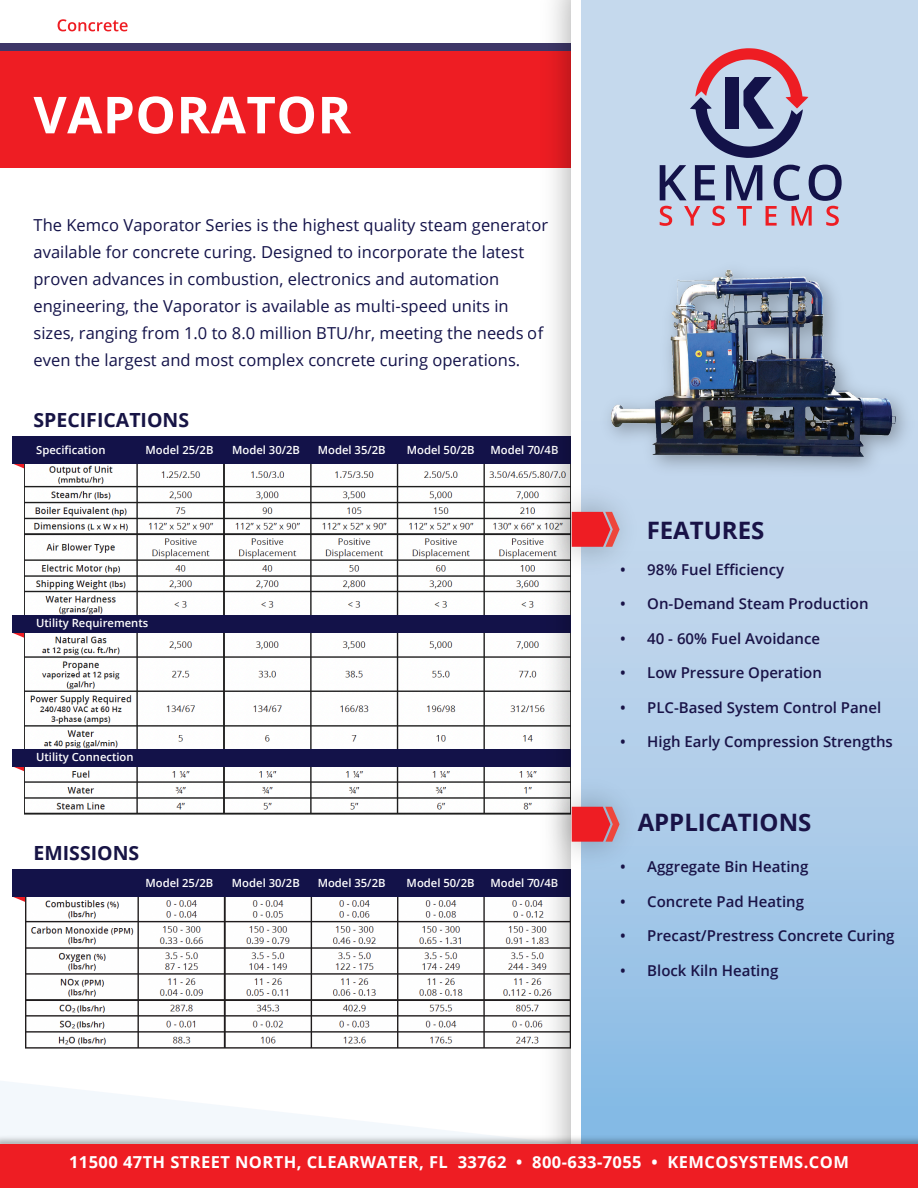
<style>
.page{position:relative;width:918px;height:1188px;background:#fff}
.page>*{position:absolute;margin:0;border:0;box-sizing:border-box;transform-origin:0 0}
.t1{font:700 51px "Open Sans";letter-spacing:.01em;color:#fff}
.t2{font:700 24px "Open Sans";color:#191347}
.t3{font:700 19.5px "Open Sans";color:#171445}
.t4{font:16.5px/27px "Open Sans";color:#131249}
.t5{font:700 16.5px "Open Sans";letter-spacing:.025em;color:#fff}
.t6{font:600 15px "Open Sans";color:#191347}
.t7{font:600 11.25px "Open Sans";color:#fff}
</style>
<div class="page">
<svg style="left:13px;top:897px;width:12px;height:5px"></svg>
<img style="left:25px;top:897px;width:504px;height:152px">
<svg style="left:14px;top:767px;width:11px;height:6px"></svg>
<svg style="left:13px;top:633px;width:12px;height:6px"></svg>
<svg style="left:13px;top:464px;width:12px;height:6px"></svg>
<img style="left:25px;top:464px;width:504px;height:351px">
<div style="left:13px;top:436px;width:559px;height:28px;background:#131249"></div>
<div style="left:0;top:43px;width:572px;height:9px;background:#3e3768"></div>
<div style="left:0;top:52px;width:572px;height:116px;background:#ee1d23"></div>
<svg style="left:0;top:1081px;width:464px;height:52px"></svg>
<svg style="left:58px;top:19px;width:70px;height:12px"></svg>
<div style="left:13px;top:615px;width:559px;height:18px;background:#131249"></div>
<div style="left:13px;top:749px;width:559px;height:18px;background:#131249"></div>
<div style="left:13px;top:869px;width:559px;height:28px;background:#131249"></div>
<img style="left:529px;top:0;width:43px;height:1133px">
<svg style="left:582px;top:0;width:336px;height:1133px"></svg>
<img style="left:532px;top:471px;width:120px;height:116px">
<svg style="left:572px;top:512px;width:48px;height:35px"></svg>
<img style="left:532px;top:766px;width:120px;height:116px">
<svg style="left:572px;top:807px;width:48px;height:35px"></svg>
<svg style="left:690px;top:48px;width:118px;height:110px"></svg>
<div style="left:725px;top:77px;width:13px;height:52px;background:#131249"></div>
<svg style="left:660px;top:165px;width:182px;height:61px"></svg>
<img style="left:0;top:1133px;width:918px;height:11px">
<div style="left:0;top:1144px;width:918px;height:44px;background:#ee1d23"></div>
<img style="left:594px;top:252px;width:324px;height:231px">
<img style="left:606px;top:266px;width:295px;height:198px">
<h1 class="t1" style="left:34px;top:79px;width:319px">VAPORATOR</h1>
<p class="t4" style="left:34px;top:211px;width:516px">The Kemco Vaporator Series is the highest quality steam generator available for concrete curing. Designed to incorporate the latest proven advances in combustion, electronics and automation engineering, the Vaporator is available as multi-speed units in sizes, ranging from 1.0 to 8.0 million BTU/hr, meeting the needs of even the largest and most complex concrete curing operations.</p>
<p class="t3" style="left:34px;top:406px;width:157px">SPECIFICATIONS</p>
<p class="t7" style="left:36px;top:443px;width:71px">Specification</p>
<p class="t7" style="left:146px;top:443px;width:69px">Model 25/2B</p>
<p class="t7" style="left:232px;top:443px;width:69px">Model 30/2B</p>
<p class="t7" style="left:318px;top:443px;width:69px">Model 35/2B</p>
<p class="t7" style="left:407px;top:443px;width:69px">Model 50/2B</p>
<p class="t7" style="left:491px;top:443px;width:69px">Model 70/4B</p>
<p class="t7" style="left:36px;top:616px;width:114px">Utility Requirements</p>
<p class="t7" style="left:36px;top:749px;width:99px">Utility Connection</p>
<p class="t3" style="left:34px;top:839px;width:107px">EMISSIONS</p>
<p class="t7" style="left:145px;top:876px;width:69px">Model 25/2B</p>
<p class="t7" style="left:232px;top:876px;width:69px">Model 30/2B</p>
<p class="t7" style="left:318px;top:876px;width:69px">Model 35/2B</p>
<p class="t7" style="left:407px;top:876px;width:69px">Model 50/2B</p>
<p class="t7" style="left:490px;top:876px;width:69px">Model 70/4B</p>
<h2 class="t2" style="left:647px;top:513px;width:119px">FEATURES</h2>
<p class="t6" style="left:620px;top:559px;width:165px">• 98% Fuel Efficiency</p>
<p class="t6" style="left:620px;top:594px;width:250px">• On-Demand Steam Production</p>
<p class="t6" style="left:620px;top:628px;width:201px">• 40 - 60% Fuel Avoidance</p>
<p class="t6" style="left:620px;top:663px;width:203px">• Low Pressure Operation</p>
<p class="t6" style="left:620px;top:697px;width:262px">• PLC-Based System Control Panel</p>
<p class="t6" style="left:620px;top:732px;width:274px">• High Early Compression Strengths</p>
<h2 class="t2" style="left:638px;top:806px;width:175px">APPLICATIONS</h2>
<p class="t6" style="left:620px;top:857px;width:190px">• Aggregate Bin Heating</p>
<p class="t6" style="left:620px;top:891px;width:185px">• Concrete Pad Heating</p>
<p class="t6" style="left:620px;top:926px;width:276px">• Precast/Prestress Concrete Curing</p>
<p class="t6" style="left:620px;top:960px;width:160px">• Block Kiln Heating</p>
<p class="t5" style="left:69px;top:1151px;width:781px">11500 47TH STREET NORTH, CLEARWATER, FL 33762 • 800-633-7055 • KEMCOSYSTEMS.COM</p>
</div>
